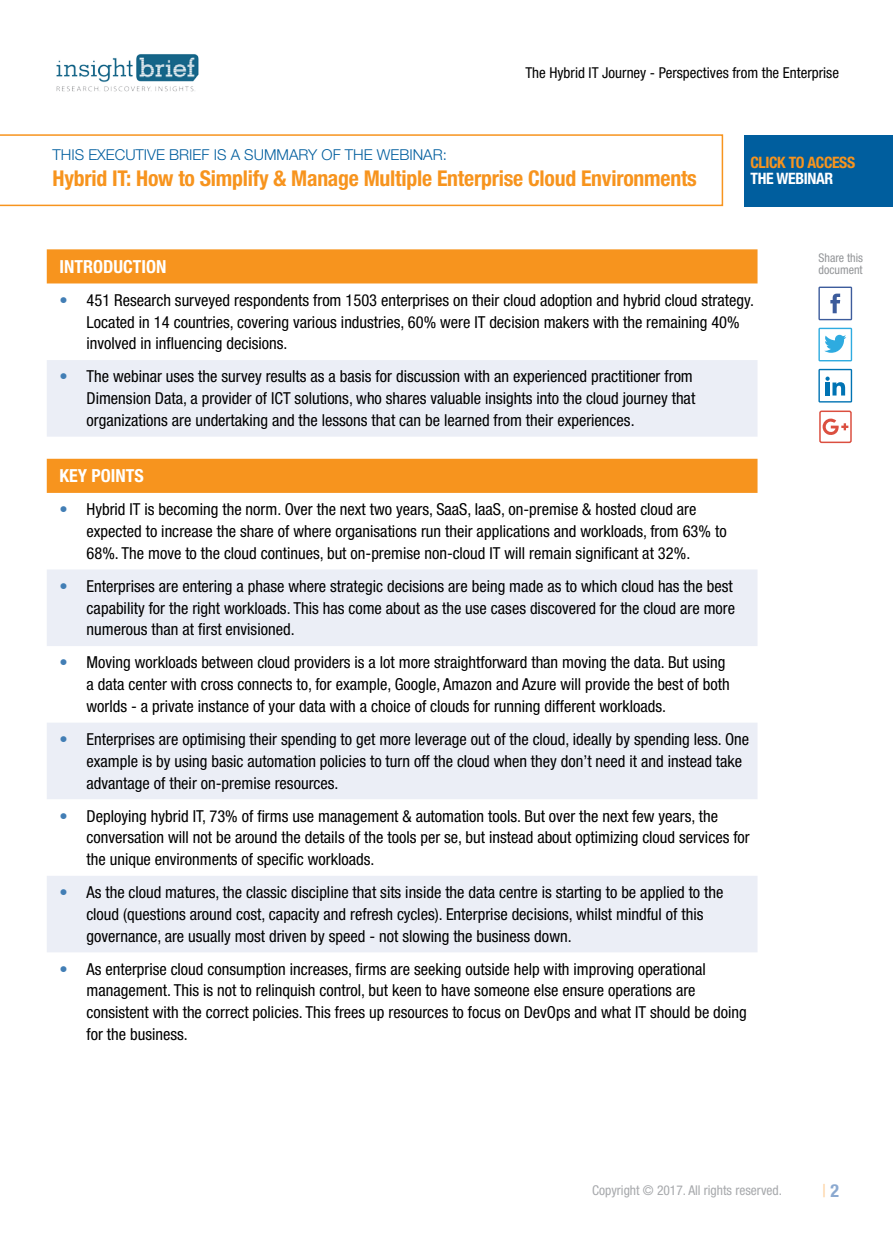
<style>
.page{position:relative;width:893px;height:1255px;background:#fff}
.page>*{position:absolute;margin:0;border:0;box-sizing:border-box;transform-origin:0 0}
.t1{font:700 condensed 21.75px "Helvetica Neue LT Std";letter-spacing:-.01em;color:#f7941e}
.t2{font:700 condensed 18px "Helvetica Neue LT Std";color:#fff}
.t3{font:condensed 18px "Helvetica Neue LT Std";color:#fed09e}
.t4{font:condensed 16.5px/21.8px "Helvetica Neue LT Std";color:#000}
.t5{font:700 condensed 15.75px "Helvetica Neue LT Std";letter-spacing:-.025em;color:#f7941e}
.t6{font:700 condensed 15.75px "Helvetica Neue LT Std";letter-spacing:-.025em;color:#fff}
.t7{font:condensed 15px "Helvetica Neue LT Std";color:#000}
.t8{font:300 15px "Helvetica Neue LT Std";color:#005e9e}
.t9{font:condensed 13.5px "Helvetica Neue LT Std";color:#a7a9ac}
.t10{font:condensed 12px/12px "Helvetica Neue LT Std";color:#939598}
.s1{font-weight:700;font-stretch:normal;color:#427eb5}
.s2{font-weight:700;color:#8ba9d0}
</style>
<div class="page">
<img style="left:56px;top:54px;width:143px;height:38px">
<div style="left:47px;top:249px;width:710px;height:35px;background:#f7941e"></div>
<svg style="left:47px;top:360px;width:710px;height:592px;fill:#ebeef6"></svg>
<div style="left:744px;top:135px;width:149px;height:71px;background:#005e9e"></div>
<svg style="left:0;top:134px;width:723px;height:72px"></svg>
<svg style="left:818px;top:369px;width:34px;height:33px"></svg>
<svg style="left:818px;top:286px;width:34px;height:34px"></svg>
<svg style="left:818px;top:328px;width:34px;height:33px"></svg>
<svg style="left:819px;top:410px;width:32px;height:32px"></svg>
<p class="t7" style="left:525px;top:64px;width:315px">The Hybrid IT Journey - Perspectives from the Enterprise</p>
<p class="t8" style="left:53px;top:146px;width:396px">THIS EXECUTIVE BRIEF IS A SUMMARY OF THE WEBINAR:</p>
<h1 class="t1" style="left:53px;top:165px;width:646px">Hybrid IT: How to Simplify &amp; Manage Multiple Enterprise Cloud Environments</h1>
<p class="t5" style="left:750px;top:153px;width:106px">CLICK TO ACCESS</p>
<p class="t6" style="left:750px;top:169px;width:84px">THE WEBINAR</p>
<p class="t2" style="left:60px;top:255px;width:108px">INTRODUCTION</p>
<p class="t4" style="left:87px;top:289px;width:669px;text-indent:-27px"><span class="s1">•</span> 451 Research surveyed respondents from 1503 enterprises on their cloud adoption and hybrid cloud strategy.<br>Located in 14 countries, covering various industries, 60% were IT decision makers with the remaining 40% involved in influencing decisions.</p>
<p class="t4" style="left:87px;top:365px;width:610px;text-indent:-27px"><span class="s1">•</span> The webinar uses the survey results as a basis for discussion with an experienced practitioner from<br>Dimension Data, a provider of ICT solutions, who shares valuable insights into the cloud journey that organizations are undertaking and the lessons that can be learned from their experiences.</p>
<p class="t2" style="left:60px;top:465px;width:86px">KEY POINTS</p>
<p class="t4" style="left:87px;top:498px;width:642px;text-indent:-27px"><span class="s1">•</span> Hybrid IT is becoming the norm. Over the next two years, SaaS, IaaS, on-premise &amp; hosted cloud are expected to increase the share of where organisations run their applications and workloads, from 63% to<br>68%. The move to the cloud continues, but on-premise non-cloud IT will remain significant at 32%.</p>
<p class="t4" style="left:87px;top:575px;width:650px;text-indent:-27px"><span class="s1">•</span> Enterprises are entering a phase where strategic decisions are being made as to which cloud has the best capability for the right workloads. This has come about as the use cases discovered for the cloud are more numerous than at first envisioned.</p>
<p class="t4" style="left:87px;top:651px;width:645px;text-indent:-27px"><span class="s1">•</span> Moving workloads between cloud providers is a lot more straightforward than moving the data. But using a data center with cross connects to, for example, Google, Amazon and Azure will provide the best of both worlds - a private instance of your data with a choice of clouds for running different workloads.</p>
<p class="t4" style="left:87px;top:728px;width:664px;text-indent:-27px"><span class="s1">•</span> Enterprises are optimising their spending to get more leverage out of the cloud, ideally by spending less. One example is by using basic automation policies to turn off the cloud when they don’t need it and instead take advantage of their on-premise resources.</p>
<p class="t4" style="left:87px;top:804px;width:665px;text-indent:-27px"><span class="s1">•</span> Deploying hybrid IT, 73% of firms use management &amp; automation tools. But over the next few years, the conversation will not be around the details of the tools per se, but instead about optimizing cloud services for the unique environments of specific workloads.</p>
<p class="t4" style="left:87px;top:881px;width:638px;text-indent:-27px"><span class="s1">•</span> As the cloud matures, the classic discipline that sits inside the data centre is starting to be applied to the cloud (questions around cost, capacity and refresh cycles). Enterprise decisions, whilst mindful of this governance, are usually most driven by speed - not slowing the business down.</p>
<p class="t4" style="left:87px;top:957px;width:662px;text-indent:-27px"><span class="s1">•</span> As enterprise cloud consumption increases, firms are seeking outside help with improving operational management. This is not to relinquish control, but keen to have someone else ensure operations are consistent with the correct policies. This frees up resources to focus on DevOps and what IT should be doing for the business.</p>
<p class="t10" style="left:818px;top:252px;width:46px">Share this document</p>
<p class="t9" style="left:592px;top:1182px;width:191px">Copyright © 2017. All rights reserved.</p>
<p class="t3" style="left:822px;top:1180px;width:18px">|<span class="s2">2</span></p>
</div>
